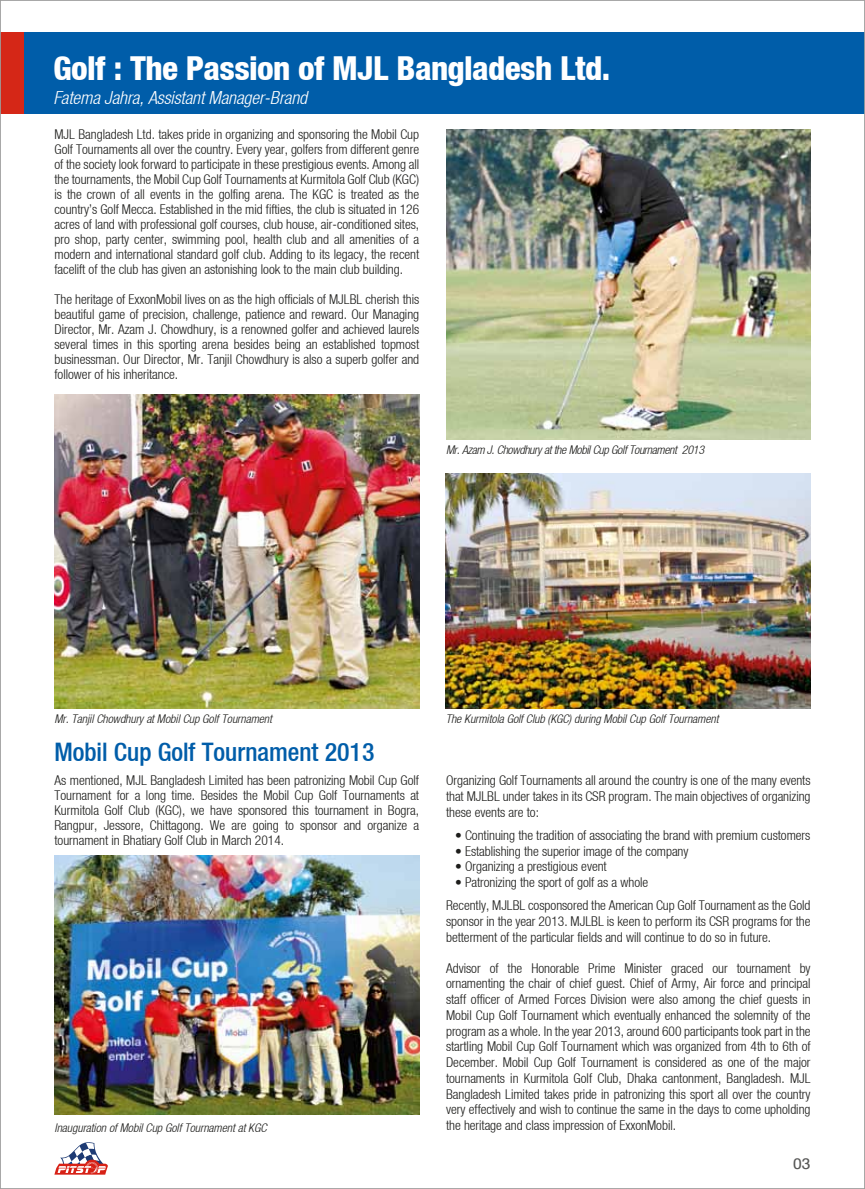
<style>
.page{position:relative;width:865px;height:1189px;background:#fff}
.page>*{position:absolute;margin:0;border:0;box-sizing:border-box;transform-origin:0 0}
.t1{font:33px "Heavenetica Cond 8 Hvy SH";color:#fff}
.t2{font:25.5px "Heavenetica Cond 6 Med SH";color:#005da9}
.t3{font:18px "Heavenetica Cond 4 Lt Obl SH";color:#fff}
.t4{font:15px "Heavenetica 5 PS Bld SH";color:#575756}
.t5{font:13.5px/15px "Heavenetica Cond 4 Lt SH";color:#1d1d1b;text-align:justify}
.t6{font:12px "Heavenetica Cond 4 Lt Obl SH";color:#1d1d1b}
.t7{font:12px "Heavenetica Cond 4 Lt Obl SH";letter-spacing:-.025em;color:#1d1d1b}
</style>
<div class="page">
<img style="left:2px;top:32px;width:861px;height:1143px">
<h1 class="t1" style="left:53px;top:47px;width:558px">Golf : The Passion of MJL Bangladesh Ltd.</h1>
<h3 class="t3" style="left:53px;top:86px;width:255px">Fatema Jahra, Assistant Manager-Brand</h3>
<p class="t5" style="left:54px;top:126px;width:366px">MJL Bangladesh Ltd. takes pride in organizing and sponsoring the Mobil Cup Golf Tournaments all over the country. Every year, golfers from different genre of the society look forward to participate in these prestigious events. Among all the tournaments, the Mobil Cup Golf Tournaments at Kurmitola Golf Club (KGC) is the crown of all events in the golfing arena. The KGC is treated as the country’s Golf Mecca. Established in the mid fifties, the club is situated in 126 acres of land with professional golf courses, club house, air-conditioned sites, pro shop, party center, swimming pool, health club and all amenities of a modern and international standard golf club. Adding to its legacy, the recent facelift of the club has given an astonishing look to the main club building.</p>
<p class="t5" style="left:54px;top:291px;width:366px">The heritage of ExxonMobil lives on as the high officials of MJLBL cherish this beautiful game of precision, challenge, patience and reward. Our Managing Director, Mr. Azam J. Chowdhury, is a renowned golfer and achieved laurels several times in this sporting arena besides being an established topmost businessman. Our Director, Mr. Tanjil Chowdhury is also a superb golfer and follower of his inheritance.</p>
<p class="t7" style="left:446px;top:442px;width:260px">Mr. Azam J. Chowdhury at the Mobil Cup Golf Tournament 2013</p>
<p class="t6" style="left:54px;top:711px;width:219px">Mr. Tanjil Chowdhury at Mobil Cup Golf Tournament</p>
<p class="t6" style="left:446px;top:711px;width:274px">The Kurmitola Golf Club (KGC) during Mobil Cup Golf Tournament</p>
<h2 class="t2" style="left:54px;top:735px;width:322px">Mobil Cup Golf Tournament 2013</h2>
<p class="t5" style="left:54px;top:772px;width:366px">As mentioned, MJL Bangladesh Limited has been patronizing Mobil Cup Golf Tournament for a long time. Besides the Mobil Cup Golf Tournaments at Kurmitola Golf Club (KGC), we have sponsored this tournament in Bogra, Rangpur, Jessore, Chittagong. We are going to sponsor and organize a tournament in Bhatiary Golf Club in March 2014.</p>
<p class="t5" style="left:446px;top:772px;width:366px;line-height:15.8px">Organizing Golf Tournaments all around the country is one of the many events that MJLBL under takes in its CSR program. The main objectives of organizing these events are to:</p>
<p class="t5" style="left:455px;top:827px;width:357px">• Continuing the tradition of associating the brand with premium customers</p>
<p class="t5" style="left:455px;top:843px;width:235px">• Establishing the superior image of the company</p>
<p class="t5" style="left:455px;top:858px;width:153px">• Organizing a prestigious event</p>
<p class="t5" style="left:446px;top:870px;width:366px;line-height:23.2px;text-indent:9px">• Patronizing the sport of golf as a whole<br>Recently, MJLBL cosponsored the American Cup Golf Tournament as the Gold</p>
<p class="t5" style="left:446px;top:913px;width:366px;line-height:15.8px">sponsor in the year 2013. MJLBL is keen to perform its CSR programs for the betterment of the particular fields and will continue to do so in future.</p>
<p class="t5" style="left:446px;top:959px;width:366px;line-height:15.8px">Advisor of the Honorable Prime Minister graced our tournament by ornamenting the chair of chief guest. Chief of Army, Air force and principal staff officer of Armed Forces Division were also among the chief guests in Mobil Cup Golf Tournament which eventually enhanced the solemnity of the program as a whole. In the year 2013, around 600 participants took part in the startling Mobil Cup Golf Tournament which was organized from 4th to 6th of December. Mobil Cup Golf Tournament is considered as one of the major tournaments in Kurmitola Golf Club, Dhaka cantonment, Bangladesh. MJL Bangladesh Limited takes pride in patronizing this sport all over the country very effectively and wish to continue the same in the days to come upholding the heritage and class impression of ExxonMobil.</p>
<p class="t6" style="left:54px;top:1119px;width:214px">Inauguration of Mobil Cup Golf Tournament at KGC</p>
<p class="t4" style="left:793px;top:1154px;width:19px">03</p>
</div>
